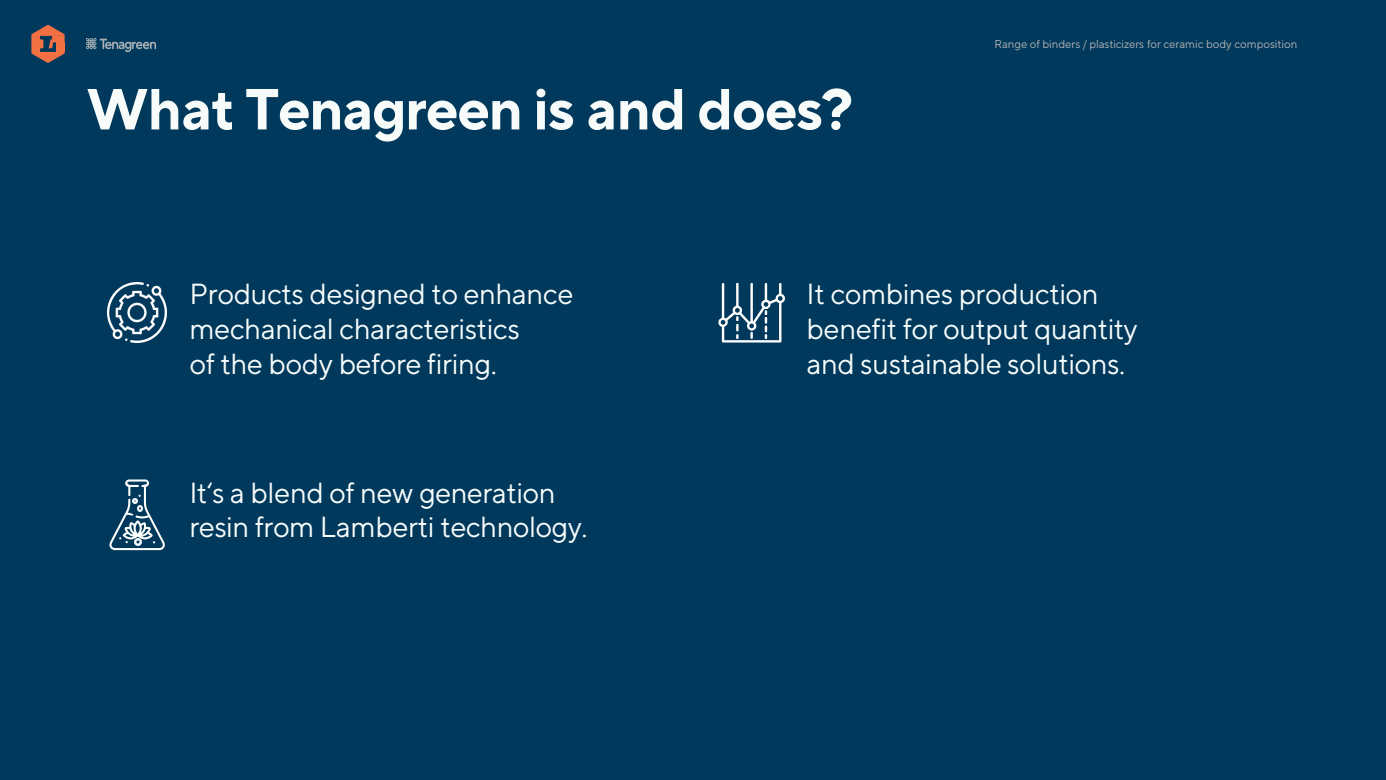
<style>
.page{position:relative;width:1386px;height:780px;background:#fff}
.page>*{position:absolute;margin:0;border:0;box-sizing:border-box;transform-origin:0 0}
.t1{font:700 57.75px "TT Norms Pro";letter-spacing:-.02em;color:#f7fcfb}
.t2{font:28.88px/34.6px "TT Norms Pro";letter-spacing:-.015em;color:#f7fcfb}
.t3{font:11.38px "TT Norms Pro";color:#b2b2b2}
</style>
<div class="page">
<div style="left:0;top:0;width:1385px;height:779px;background:#00395c"></div>
<svg style="left:31px;top:25px;width:34px;height:38px"></svg>
<img style="left:87px;top:39px;width:69px;height:13px">
<img style="left:107px;top:283px;width:60px;height:59px">
<svg style="left:718px;top:283px;width:67px;height:59px"></svg>
<svg style="left:109px;top:479px;width:56px;height:71px"></svg>
<h1 class="t1" style="left:87px;top:66px;width:767px">What Tenagreen is and does?</h1>
<p class="t3" style="left:994px;top:35px;width:304px">Range of binders / plasticizers for ceramic body composition</p>
<p class="t2" style="left:189px;top:274px;width:385px">Products designed to enhance mechanical characteristics</p>
<p class="t2" style="left:189px;top:344px;width:309px">of the body before firing.</p>
<p class="t2" style="left:189px;top:472px;width:399px">It‘s a blend of new generation resin from Lamberti technology.</p>
<p class="t2" style="left:806px;top:274px;width:333px">It combines production benefit for output quantity and sustainable solutions.</p>
</div>
